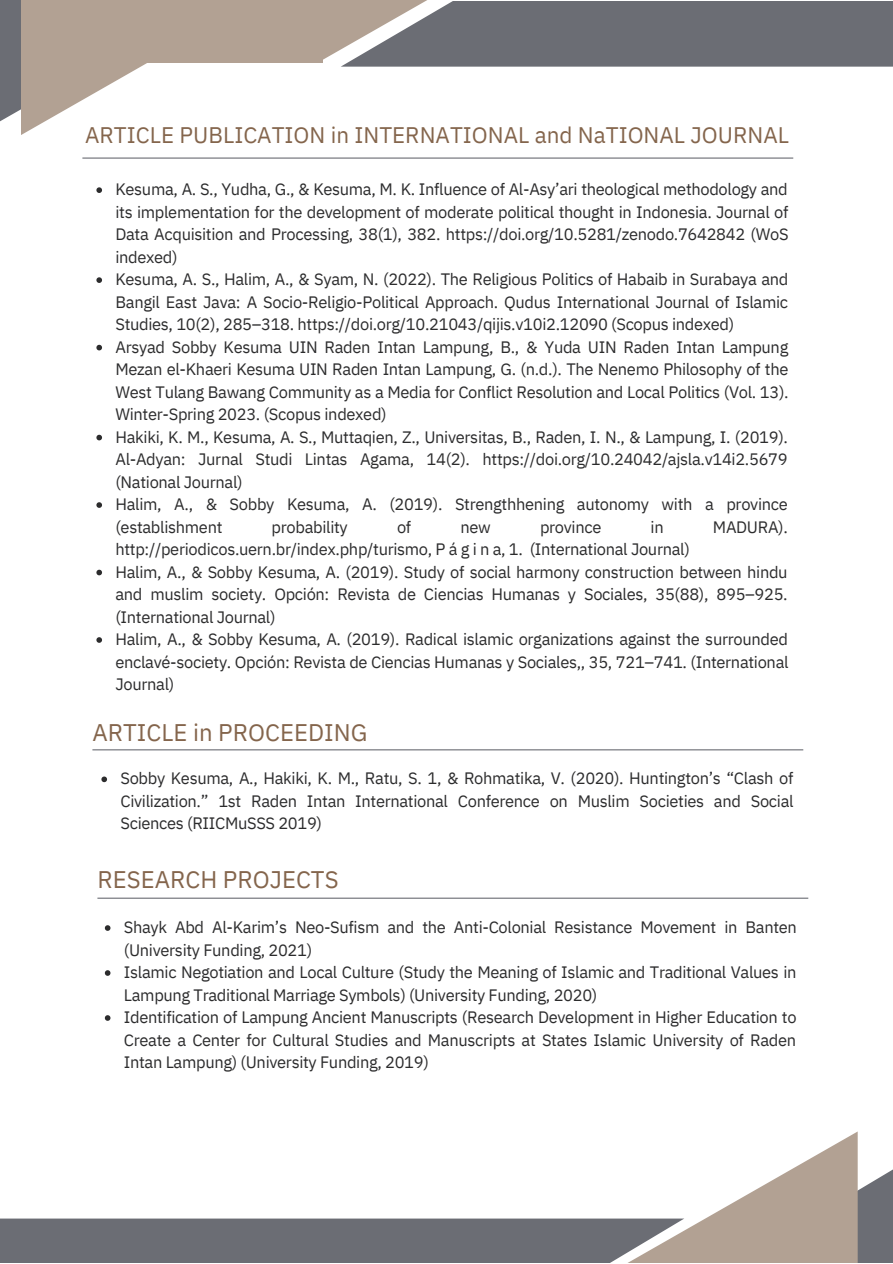
<style>
.page{position:relative;width:893px;height:1264px;background:#fff}
.page>*{position:absolute;margin:0;border:0;box-sizing:border-box;transform-origin:0 0}
.t1{font:24px "IBM Plex Sans";color:#84654c}
.t2{font:22.5px "IBM Plex Sans";color:#84654c}
.t3{font:16.5px/22.5px "IBM Plex Sans Thai";letter-spacing:-.02em;color:#2c2c2d;text-align:justify}
</style>
<div class="page">
<div style="left:0;top:0;width:242px;height:134px;background:#6b6d74"></div>
<svg style="left:21px;top:0;width:277px;height:135px;fill:#fff"></svg>
<svg style="left:857px;top:1157px;width:35px;height:105px"></svg>
<svg style="left:684px;top:1132px;width:173px;height:130px;fill:#b2a193"></svg>
<div style="left:0;top:1218px;width:684px;height:44px;background:#6b6d74"></div>
<div style="left:318px;top:0;width:326px;height:62px;background:#b2a193"></div>
<div style="left:45px;top:0;width:277px;height:62px;background:#b2a193"></div>
<div style="left:341px;top:1px;width:551px;height:66px;background:#6b6d74"></div>
<hr style="left:92px;top:749px;width:711px;height:1px;background:#6b6d74">
<svg style="left:101px;top:776px;width:6px;height:6px"></svg>
<hr style="left:82px;top:157px;width:711px;height:2px;background:#6b6d74">
<svg style="left:105px;top:925px;width:5px;height:5px"></svg>
<svg style="left:105px;top:970px;width:5px;height:5px"></svg>
<svg style="left:105px;top:1015px;width:5px;height:5px"></svg>
<svg style="left:96px;top:187px;width:6px;height:6px"></svg>
<svg style="left:96px;top:277px;width:6px;height:6px"></svg>
<svg style="left:96px;top:345px;width:6px;height:5px"></svg>
<svg style="left:96px;top:435px;width:6px;height:5px"></svg>
<svg style="left:96px;top:502px;width:6px;height:6px"></svg>
<svg style="left:96px;top:569px;width:6px;height:6px"></svg>
<svg style="left:96px;top:637px;width:6px;height:6px"></svg>
<hr style="left:97px;top:897px;width:711px;height:1px;background:#6b6d74">
<p class="t2" style="left:85px;top:119px;width:705px">ARTICLE PUBLICATION in INTERNATIONAL and NaTIONAL JOURNAL</p>
<p class="t3" style="left:115px;top:178px;width:674px">Kesuma, A. S., Yudha, G., &amp; Kesuma, M. K. Influence of Al-Asy’ari theological methodology and its implementation for the development of moderate political thought in Indonesia. Journal of Data Acquisition and Processing, 38(1), 382. https://doi.org/10.5281/zenodo.7642842 (WoS indexed)</p>
<p class="t3" style="left:115px;top:268px;width:674px">Kesuma, A. S., Halim, A., &amp; Syam, N. (2022). The Religious Politics of Habaib in Surabaya and Bangil East Java: A Socio-Religio-Political Approach. Qudus International Journal of Islamic Studies, 10(2), 285–318. https://doi.org/10.21043/qijis.v10i2.12090 (Scopus indexed)</p>
<p class="t3" style="left:115px;top:336px;width:674px">Arsyad Sobby Kesuma UIN Raden Intan Lampung, B., &amp; Yuda UIN Raden Intan Lampung Mezan el-Khaeri Kesuma UIN Raden Intan Lampung, G. (n.d.). The Nenemo Philosophy of the West Tulang Bawang Community as a Media for Conflict Resolution and Local Politics (Vol. 13).<br>Winter-Spring 2023. (Scopus indexed)</p>
<p class="t3" style="left:115px;top:425px;width:674px">Hakiki, K. M., Kesuma, A. S., Muttaqien, Z., Universitas, B., Raden, I. N., &amp; Lampung, I. (2019).<br>Al-Adyan: Jurnal Studi Lintas Agama, 14(2). https://doi.org/10.24042/ajsla.v14i2.5679 (National Journal)</p>
<p class="t3" style="left:115px;top:493px;width:673px">Halim, A., &amp; Sobby Kesuma, A. (2019). Strengthhening autonomy with a province (establishment</p>
<p class="t3" style="left:271px;top:515px;width:78px">probability</p>
<p class="t3" style="left:397px;top:515px;width:16px">of</p>
<p class="t3" style="left:460px;top:515px;width:32px">new</p>
<p class="t3" style="left:540px;top:515px;width:63px">province</p>
<p class="t3" style="left:650px;top:515px;width:15px">in</p>
<p class="t3" style="left:712px;top:515px;width:76px">MADURA).</p>
<p class="t3" style="left:115px;top:538px;width:576px">http://periodicos.uern.br/index.php/turismo, P á g i n a, 1. (International Journal)</p>
<p class="t3" style="left:115px;top:560px;width:673px">Halim, A., &amp; Sobby Kesuma, A. (2019). Study of social harmony construction between hindu and muslim society. Opción: Revista de Ciencias Humanas y Sociales, 35(88), 895–925. (International Journal)</p>
<p class="t3" style="left:115px;top:628px;width:674px">Halim, A., &amp; Sobby Kesuma, A. (2019). Radical islamic organizations against the surrounded enclavé-society. Opción: Revista de Ciencias Humanas y Sociales,, 35, 721–741. (International Journal)</p>
<p class="t1" style="left:92px;top:716px;width:276px">ARTICLE in PROCEEDING</p>
<p class="t3" style="left:120px;top:767px;width:674px">Sobby Kesuma, A., Hakiki, K. M., Ratu, S. 1, &amp; Rohmatika, V. (2020). Huntington’s “Clash of Civilization.” 1st Raden Intan International Conference on Muslim Societies and Social Sciences (RIICMuSSS 2019)</p>
<p class="t1" style="left:97px;top:863px;width:243px">RESEARCH PROJECTS</p>
<p class="t3" style="left:124px;top:916px;width:674px">Shayk Abd Al-Karim’s Neo-Sufism and the Anti-Colonial Resistance Movement in Banten (University Funding, 2021)</p>
<p class="t3" style="left:124px;top:961px;width:674px">Islamic Negotiation and Local Culture (Study the Meaning of Islamic and Traditional Values in<br>Lampung Traditional Marriage Symbols) (University Funding, 2020)</p>
<p class="t3" style="left:124px;top:1006px;width:674px">Identification of Lampung Ancient Manuscripts (Research Development in Higher Education to Create a Center for Cultural Studies and Manuscripts at States Islamic University of Raden Intan Lampung) (University Funding, 2019)</p>
</div>
